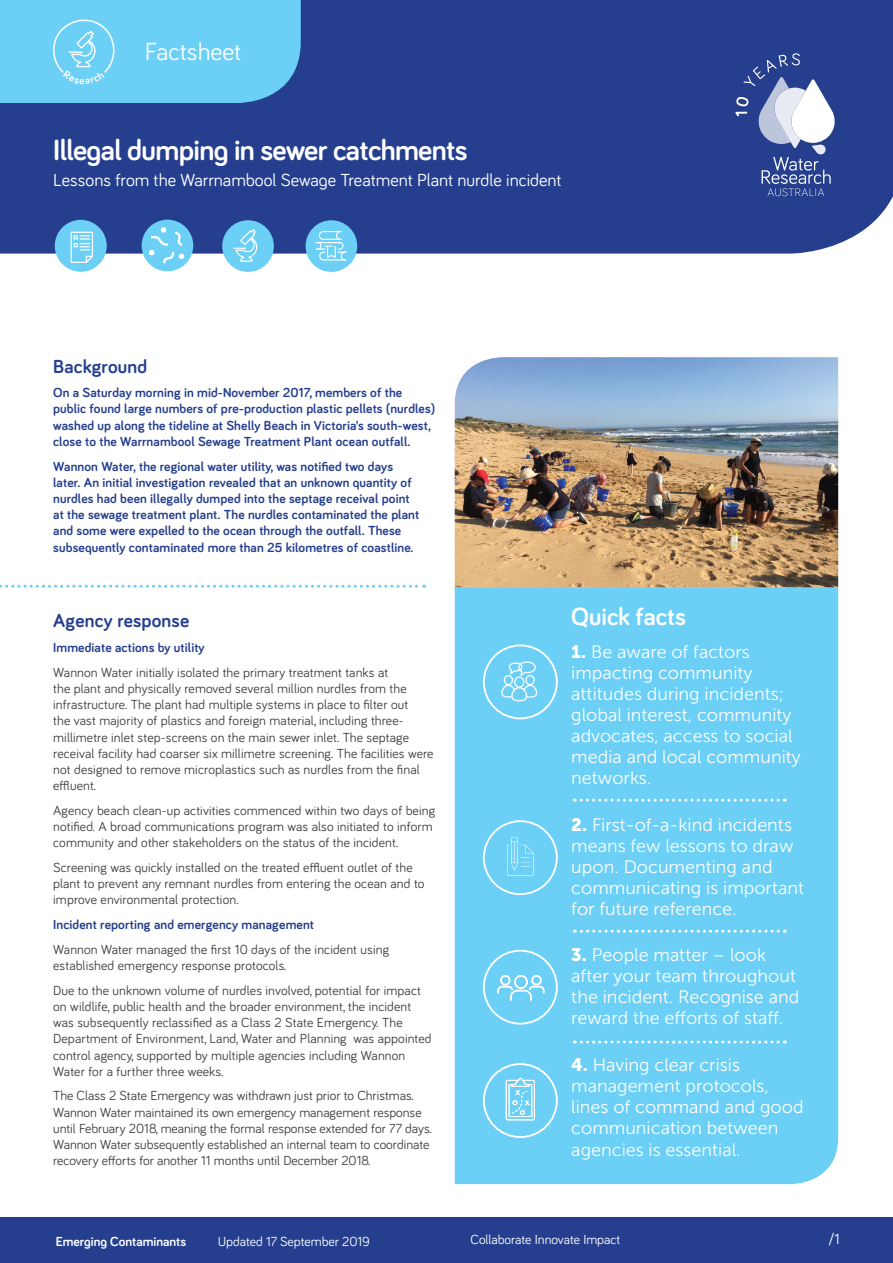
<style>
.page{position:relative;width:893px;height:1263px;background:#fff}
.page>*{position:absolute;margin:0;border:0;box-sizing:border-box;transform-origin:0 0}
.t1{font:700 30px "Bariol";letter-spacing:-.02em;color:#fff}
.t2{font:700 25.5px "Bariol";color:#fff}
.t3{font:25.5px "Bariol";color:#fff}
.t4{font:700 19.5px "Bariol";letter-spacing:.01em;color:#253f8e}
.t5{font:18px/21px "Museo Sans 300";color:#fff}
.t6{font:18px "Bariol";color:#fff}
.t7{font:15px "Bariol";color:#fff}
.t8{font:13.5px/16.2px "Bariol";letter-spacing:.01em;color:#3e3e3f}
.t9{font:700 13.5px/16.2px "Bariol";letter-spacing:.01em;color:#253f8e}
.t10{font:13.5px "Bariol";color:#fff}
.t11{font:700 13.5px "Bariol";color:#fff}
.s1{font-family:"Museo Sans 900"}
</style>
<div class="page">
<div style="left:0;top:0;width:893px;height:254px;background:#253f8e"></div>
<svg style="left:735px;top:53px;width:101px;height:143px;background:#6274ad"></svg>
<div style="left:55px;top:220px;width:52px;height:52px;background:#6bcff6;border-radius:50%"></div>
<div style="left:142px;top:220px;width:51px;height:51px;background:#6bcff6;border-radius:50%"></div>
<div style="left:222px;top:220px;width:52px;height:52px;background:#6bcff6;border-radius:50%"></div>
<div style="left:306px;top:220px;width:51px;height:52px;background:#6bcff6;border-radius:50%"></div>
<svg style="left:71px;top:232px;width:22px;height:31px"></svg>
<svg style="left:149px;top:227px;width:36px;height:36px"></svg>
<svg style="left:233px;top:229px;width:25px;height:33px"></svg>
<svg style="left:315px;top:231px;width:32px;height:30px"></svg>
<img style="left:455px;top:357px;width:383px;height:230px">
<svg style="left:0;top:585px;width:425px;height:3px"></svg>
<div style="left:0;top:1217px;width:893px;height:46px;background:#253f8e"></div>
<div style="left:455px;top:587px;width:383px;height:597px;background:#6bcff6"></div>
<div style="left:483px;top:644px;width:75px;height:75px;border:2px solid #fff;border-radius:50%"></div>
<svg style="left:497px;top:974px;width:48px;height:27px"></svg>
<div style="left:483px;top:820px;width:75px;height:75px;border:2px solid #fff;border-radius:50%"></div>
<div style="left:483px;top:950px;width:75px;height:74px;border:2px solid #fff;border-radius:50%"></div>
<div style="left:483px;top:1063px;width:75px;height:75px;border:2px solid #fff;border-radius:50%"></div>
<svg style="left:574px;top:799px;width:204px;height:3px"></svg>
<svg style="left:574px;top:930px;width:204px;height:3px"></svg>
<svg style="left:574px;top:1040px;width:204px;height:3px"></svg>
<svg style="left:506px;top:836px;width:28px;height:40px"></svg>
<svg style="left:506px;top:1078px;width:29px;height:42px"></svg>
<svg style="left:501px;top:661px;width:36px;height:40px"></svg>
<div style="left:0;top:0;width:301px;height:103px;background:#6bcff6"></div>
<p class="t3" style="left:145px;top:34px;width:98px">Factsheet</p>
<p class="t1" style="left:53px;top:129px;width:416px">Illegal dumping in sewer catchments</p>
<p class="t6" style="left:53px;top:168px;width:510px">Lessons from the Warrnambool Sewage Treatment Plant nurdle incident</p>
<p class="t4" style="left:53px;top:353px;width:95px">Background</p>
<p class="t9" style="left:53px;top:384px;width:383px">On a Saturday morning in mid-November 2017, members of the public found large numbers of pre-production plastic pellets (nurdles) washed up along the tideline at Shelly Beach in Victoria’s south-west, close to the Warrnambool Sewage Treatment Plant ocean outfall.</p>
<p class="t9" style="left:53px;top:457px;width:367px">Wannon Water, the regional water utility, was notified two days later. An initial investigation revealed that an unknown quantity of nurdles had been illegally dumped into the septage receival point at the sewage treatment plant. The nurdles contaminated the plant and some were expelled to the ocean through the outfall. These subsequently contaminated more than 25 kilometres of coastline.</p>
<p class="t4" style="left:53px;top:607px;width:138px">Agency response</p>
<p class="t9" style="left:53px;top:639px;width:153px">Immediate actions by utility</p>
<p class="t8" style="left:53px;top:663px;width:382px">Wannon Water initially isolated the primary treatment tanks at<br>the plant and physically removed several million nurdles from the infrastructure. The plant had multiple systems in place to filter out<br>the vast majority of plastics and foreign material, including three&shy;millimetre inlet step-screens on the main sewer inlet. The septage receival facility had coarser six millimetre screening. The facilities were not designed to remove microplastics such as nurdles from the final effluent.</p>
<p class="t8" style="left:53px;top:802px;width:383px">Agency beach clean-up activities commenced within two days of being notified. A broad communications program was also initiated to inform community and other stakeholders on the status of the incident.</p>
<p class="t8" style="left:53px;top:859px;width:373px">Screening was quickly installed on the treated effluent outlet of the plant to prevent any remnant nurdles from entering the ocean and to improve environmental protection.</p>
<p class="t9" style="left:53px;top:916px;width:262px">Incident reporting and emergency management</p>
<p class="t8" style="left:53px;top:940px;width:337px">Wannon Water managed the first 10 days of the incident using established emergency response protocols.</p>
<p class="t8" style="left:53px;top:981px;width:380px">Due to the unknown volume of nurdles involved, potential for impact on wildlife, public health and the broader environment, the incident was subsequently reclassified as a Class 2 State Emergency. The Department of Environment, Land, Water and Planning was appointed control agency, supported by multiple agencies including Wannon Water for a further three weeks.</p>
<p class="t8" style="left:53px;top:1087px;width:380px">The Class 2 State Emergency was withdrawn just prior to Christmas.<br>Wannon Water maintained its own emergency management response until February 2018, meaning the formal response extended for 77 days.<br>Wannon Water subsequently established an internal team to coordinate recovery efforts for another 11 months until December 2018.</p>
<p class="t11" style="left:56px;top:1232px;width:132px">Emerging Contaminants</p>
<p class="t10" style="left:218px;top:1232px;width:154px">Updated 17 September 2019</p>
<p class="t2" style="left:571px;top:599px;width:116px">Quick facts</p>
<p class="t5" style="left:571px;top:641px;width:231px"><span class="s1">1.</span> Be aware of factors impacting community attitudes during incidents; global interest, community advocates, access to social media and local community networks.</p>
<p class="t5" style="left:571px;top:814px;width:234px"><span class="s1">2.</span> First-of-a-kind incidents means few lessons to draw upon. Documenting and communicating is important for future reference.</p>
<p class="t5" style="left:571px;top:944px;width:230px"><span class="s1">3.</span> People matter – look after your team throughout the incident. Recognise and reward the efforts of staff.</p>
<p class="t5" style="left:571px;top:1054px;width:234px"><span class="s1">4.</span> Having clear crisis management protocols, lines of command and good communication between agencies is essential.</p>
<p class="t10" style="left:471px;top:1230px;width:151px">Collaborate Innovate Impact</p>
<p class="t7" style="left:828px;top:1229px;width:13px">/1</p>
</div>
